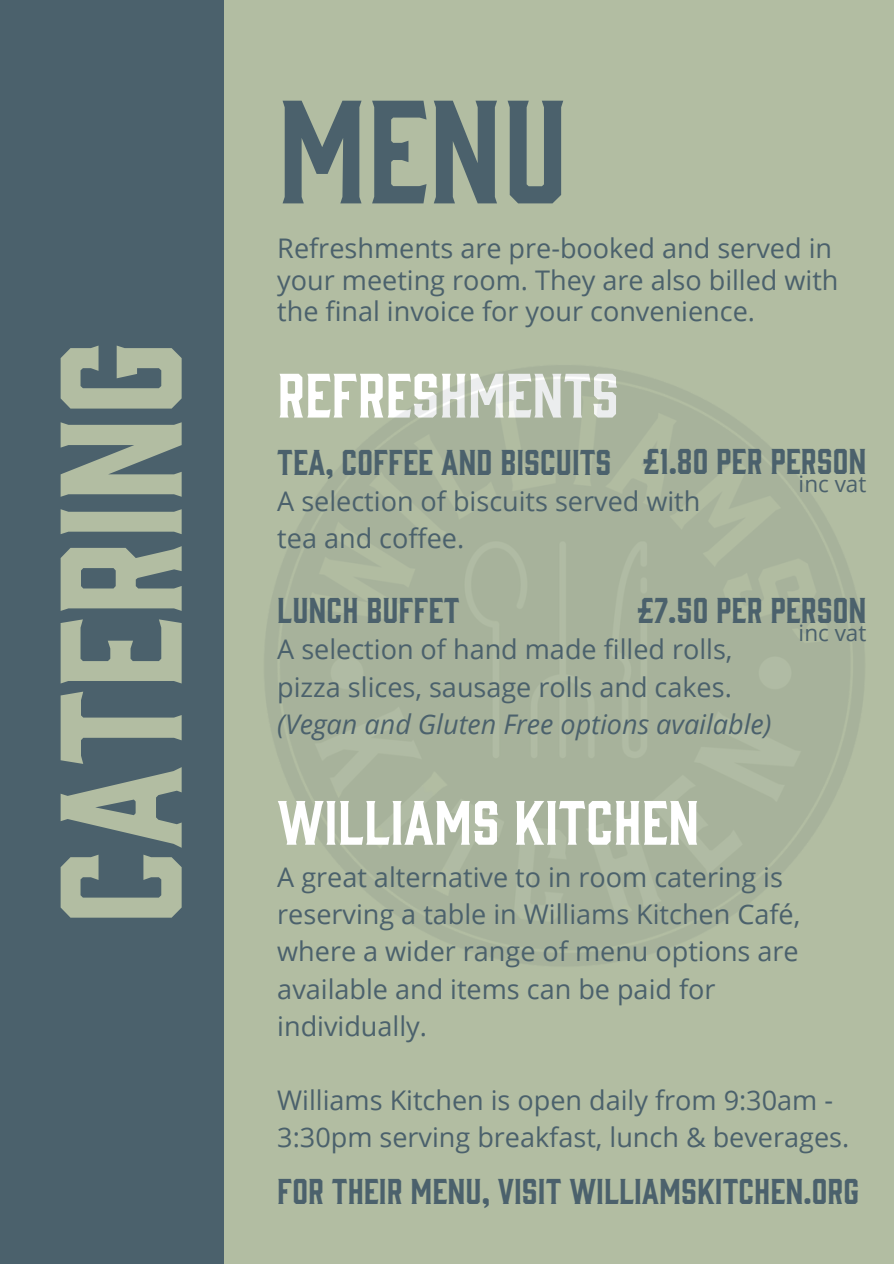
<style>
.page{position:relative;width:894px;height:1264px;background:#fff}
.page>*{position:absolute;margin:0;border:0;box-sizing:border-box;transform-origin:0 0}
.t1{font:159.15px "Gin";color:#b2bda2}
.t2{font:135.15px "Gin";color:#4b616c}
.t3{font:57.6px "Gin";color:#fff}
.t4{font:33px "Gin";color:#4b616c}
.t5{font:27px/37.2px "Open Sans";color:#4b616c}
.t6{font:22.5px "Open Sans";color:#4b616c}
.s1{font-style:italic}
</style>
<div class="page">
<div style="left:0;top:0;width:893px;height:1263px;background:#b2bda2"></div>
<div style="left:0;top:0;width:223px;height:1263px;background:#4b616c"></div>
<p class="t1" style="left:11px;top:925px;width:587px;rotate:-90deg">CATERING</p>
<p class="t2" style="left:277px;top:58px;width:292px">MENU</p>
<p class="t5" style="left:277px;top:232px;width:562px;line-height:31.5px">Refreshments are pre-booked and served in your meeting room. They are also billed with the final invoice for your convenience.</p>
<p class="t3" style="left:277px;top:356px;width:343px">REFRESHMENTS</p>
<p class="t4" style="left:642px;top:439px;width:225px">£1.80 PER PERSON</p>
<p class="t6" style="left:798px;top:468px;width:69px">inc vat</p>
<p class="t4" style="left:277px;top:439px;width:336px">TEA, COFFEE AND BISCUITS</p>
<p class="t5" style="left:277px;top:482px;width:424px">A selection of biscuits served with</p>
<p class="t5" style="left:277px;top:519px;width:188px">tea and coffee.</p>
<p class="t4" style="left:637px;top:587px;width:231px">£7.50 PER PERSON</p>
<p class="t6" style="left:798px;top:616px;width:69px">inc vat</p>
<p class="t4" style="left:277px;top:588px;width:184px">LUNCH BUFFET</p>
<p class="t5" style="left:277px;top:630px;width:495px">A selection of hand made filled rolls, pizza slices, sausage rolls and cakes. <span class="s1">(Vegan and Gluten Free options available)</span></p>
<p class="t3" style="left:277px;top:783px;width:423px">WILLIAMS KITCHEN</p>
<p class="t5" style="left:277px;top:857px;width:524px">A great alternative to in room catering is reserving a table in Williams Kitchen Café, where a wider range of menu options are available and items can be paid for individually.</p>
<p class="t5" style="left:277px;top:1080px;width:573px">Williams Kitchen is open daily from 9:30am -<br>3:30pm serving breakfast, lunch &amp; beverages.</p>
<p class="t4" style="left:277px;top:1168px;width:583px">FOR THEIR MENU, VISIT WILLIAMSKITCHEN.ORG</p>
</div>
